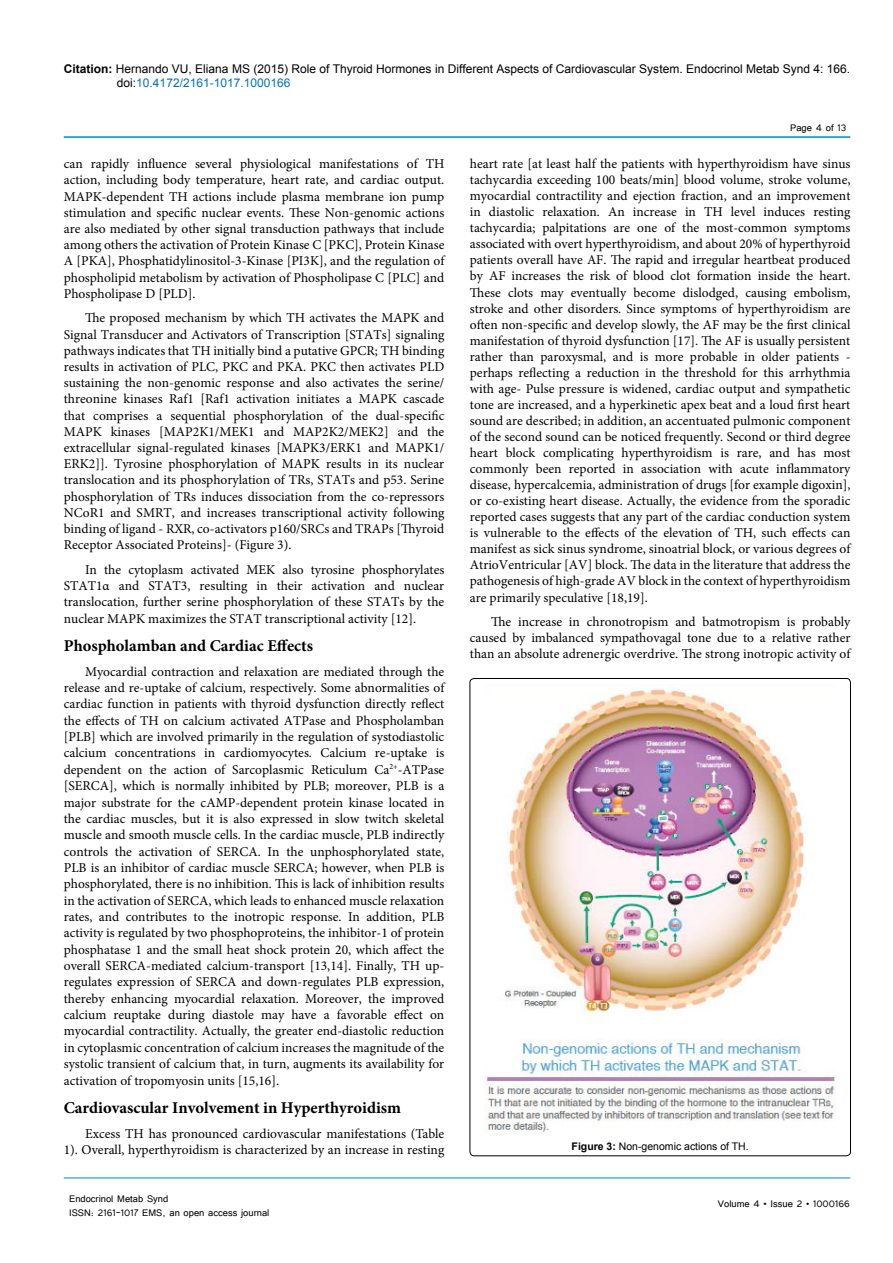
<style>
.page{position:relative;width:893px;height:1263px;background:#fff}
.page>*{position:absolute;margin:0;border:0;box-sizing:border-box;transform-origin:0 0}
.t1{font:700 16.5px "Minion Pro";color:#000}
.t2{font:13.5px/16px "Minion Pro";color:#000;text-align:justify}
.t3{font:12px/14.4px "Arial";color:#000}
.t4{font:12px/14.4px "Tunga";color:#000}
.t5{font:10.5px "Arial";color:#000}
.s1{font-weight:700}
.s2{color:#0072bc}
</style>
<div class="page">
<hr style="left:64px;top:136px;width:786px;height:2px;background:#008bbf">
<hr style="left:64px;top:1178px;width:786px;height:1px;background:#008bbf">
<img style="left:485px;top:688px;width:350px;height:444px">
<p class="t3" style="left:117px;top:61px;width:735px;text-indent:-53px"><span class="s1">Citation:</span> Hernando VU, Eliana MS (2015) Role of Thyroid Hormones in Different Aspects of Cardiovascular System. Endocrinol Metab Synd 4: 166. doi:<span class="s2">10.4172/2161-1017.1000166</span></p>
<p class="t4" style="left:790px;top:119px;width:58px">Page 4 of 13</p>
<p class="t2" style="left:64px;top:156px;width:382px">can rapidly influence several physiological manifestations of TH action, including body temperature, heart rate, and cardiac output.<br>MAPK-dependent TH actions include plasma membrane ion pump stimulation and specific nuclear events. These Non-genomic actions are also mediated by other signal transduction pathways that include among others the activation of Protein Kinase C [PKC], Protein Kinase A [PKA], Phosphatidylinositol-3-Kinase [PI3K], and the regulation of phospholipid metabolism by activation of Phospholipase C [PLC] and Phospholipase D [PLD].</p>
<p class="t2" style="left:64px;top:310px;width:382px;text-indent:21px">The proposed mechanism by which TH activates the MAPK and Signal Transducer and Activators of Transcription [STATs] signaling pathways indicates that TH initially bind a putative GPCR; TH binding results in activation of PLC, PKC and PKA. PKC then activates PLD sustaining the non-genomic response and also activates the serine/ threonine kinases Raf1 [Raf1 activation initiates a MAPK cascade that comprises a sequential phosphorylation of the dual-specific MAPK kinases [MAP2K1/MEK1 and MAP2K2/MEK2] and the extracellular signal-regulated kinases [MAPK3/ERK1 and MAPK1/ ERK2]]. Tyrosine phosphorylation of MAPK results in its nuclear translocation and its phosphorylation of TRs, STATs and p53. Serine phosphorylation of TRs induces dissociation from the co-repressors NCoR1 and SMRT, and increases transcriptional activity following binding of ligand - RXR, co-activators p160/SRCs and TRAPs [Thyroid Receptor Associated Proteins]- (Figure 3).</p>
<p class="t2" style="left:64px;top:562px;width:382px;text-indent:21px">In the cytoplasm activated MEK also tyrosine phosphorylates STAT1α and STAT3, resulting in their activation and nuclear translocation, further serine phosphorylation of these STATs by the nuclear MAPK maximizes the STAT transcriptional activity [12].</p>
<p class="t1" style="left:64px;top:634px;width:251px">Phospholamban and Cardiac Effects</p>
<p class="t2" style="left:64px;top:663px;width:382px;text-indent:21px">Myocardial contraction and relaxation are mediated through the release and re-uptake of calcium, respectively. Some abnormalities of cardiac function in patients with thyroid dysfunction directly reflect the effects of TH on calcium activated ATPase and Phospholamban [PLB] which are involved primarily in the regulation of systodiastolic calcium concentrations in cardiomyocytes. Calcium re-uptake is dependent on the action of Sarcoplasmic Reticulum Ca<sup>2+</sup>-ATPase [SERCA], which is normally inhibited by PLB; moreover, PLB is a major substrate for the cAMP-dependent protein kinase located in the cardiac muscles, but it is also expressed in slow twitch skeletal muscle and smooth muscle cells. In the cardiac muscle, PLB indirectly controls the activation of SERCA. In the unphosphorylated state, PLB is an inhibitor of cardiac muscle SERCA; however, when PLB is phosphorylated, there is no inhibition. This is lack of inhibition results in the activation of SERCA, which leads to enhanced muscle relaxation rates, and contributes to the inotropic response. In addition, PLB activity is regulated by two phosphoproteins, the inhibitor-1 of protein phosphatase 1 and the small heat shock protein 20, which affect the overall SERCA-mediated calcium-transport [13,14]. Finally, TH up&shy;regulates expression of SERCA and down-regulates PLB expression, thereby enhancing myocardial relaxation. Moreover, the improved calcium reuptake during diastole may have a favorable effect on myocardial contractility. Actually, the greater end-diastolic reduction in cytoplasmic concentration of calcium increases the magnitude of the systolic transient of calcium that, in turn, augments its availability for activation of tropomyosin units [15,16].</p>
<p class="t1" style="left:64px;top:1096px;width:339px">Cardiovascular Involvement in Hyperthyroidism</p>
<p class="t2" style="left:64px;top:1125px;width:382px;text-align:right">Excess TH has pronounced cardiovascular manifestations (Table<br>1). Overall, hyperthyroidism is characterized by an increase in resting</p>
<p class="t2" style="left:470px;top:156px;width:382px">heart rate [at least half the patients with hyperthyroidism have sinus tachycardia exceeding 100 beats/min] blood volume, stroke volume, myocardial contractility and ejection fraction, and an improvement in diastolic relaxation. An increase in TH level induces resting tachycardia; palpitations are one of the most-common symptoms associated with overt hyperthyroidism, and about 20% of hyperthyroid patients overall have AF. The rapid and irregular heartbeat produced by AF increases the risk of blood clot formation inside the heart.<br>These clots may eventually become dislodged, causing embolism, stroke and other disorders. Since symptoms of hyperthyroidism are often non-specific and develop slowly, the AF may be the first clinical manifestation of thyroid dysfunction [17]. The AF is usually persistent rather than paroxysmal, and is more probable in older patients - perhaps reflecting a reduction in the threshold for this arrhythmia with age- Pulse pressure is widened, cardiac output and sympathetic tone are increased, and a hyperkinetic apex beat and a loud first heart sound are described; in addition, an accentuated pulmonic component of the second sound can be noticed frequently. Second or third degree heart block complicating hyperthyroidism is rare, and has most commonly been reported in association with acute inflammatory disease, hypercalcemia, administration of drugs [for example digoxin], or co-existing heart disease. Actually, the evidence from the sporadic reported cases suggests that any part of the cardiac conduction system is vulnerable to the effects of the elevation of TH, such effects can manifest as sick sinus syndrome, sinoatrial block, or various degrees of AtrioVentricular [AV] block. The data in the literature that address the pathogenesis of high-grade AV block in the context of hyperthyroidism are primarily speculative [18,19].</p>
<p class="t2" style="left:470px;top:614px;width:382px;text-indent:21px">The increase in chronotropism and batmotropism is probably caused by imbalanced sympathovagal tone due to a relative rather than an absolute adrenergic overdrive. The strong inotropic activity of</p>
<p class="t5" style="left:572px;top:1139px;width:179px"><span class="s1">Figure 3:</span> Non-genomic actions of TH.</p>
<p class="t4" style="left:69px;top:1190px;width:202px">Endocrinol Metab Synd<br>ISSN: 2161-1017 EMS, an open access journal</p>
<p class="t4" style="left:718px;top:1196px;width:133px">Volume 4 • Issue 2 • 1000166</p>
</div>
